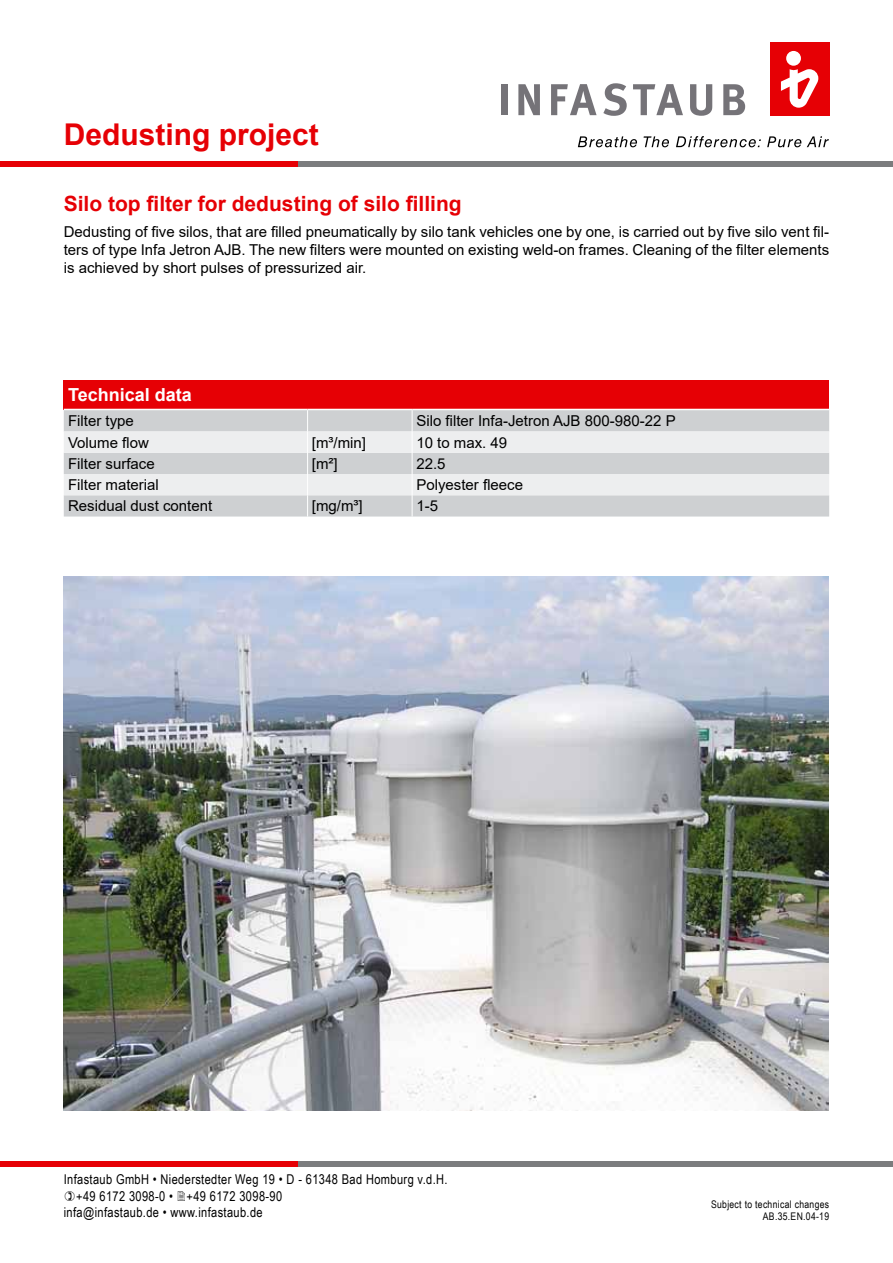
<style>
.page{position:relative;width:893px;height:1263px;background:#fff}
.page>*{position:absolute;margin:0;border:0;box-sizing:border-box;transform-origin:0 0}
.t1{font:700 30px "Arial";color:#e60005}
.t2{font:700 21px "Arial";color:#e60005}
.t3{font:700 18px "Arial";color:#fff}
.t4{font:15px/18px "Arial";color:#000;text-align:justify}
.t5{font:13.5px "Arial Narrow";letter-spacing:.025em;color:#000}
.t6{font:10.5px/12.6px "Arial Narrow";letter-spacing:.03em;color:#000;text-align:right}
</style>
<div class="page">
<svg style="left:578px;top:136px;width:59px;height:11px"></svg>
<svg style="left:644px;top:136px;width:25px;height:11px"></svg>
<svg style="left:676px;top:136px;width:85px;height:11px"></svg>
<svg style="left:767px;top:136px;width:34px;height:11px"></svg>
<svg style="left:807px;top:136px;width:22px;height:11px"></svg>
<div style="left:501px;top:84px;width:6px;height:31px;background:#757378"></div>
<svg style="left:518px;top:84px;width:22px;height:31px"></svg>
<svg style="left:551px;top:84px;width:46px;height:31px"></svg>
<svg style="left:603px;top:83px;width:24px;height:33px"></svg>
<svg style="left:633px;top:84px;width:50px;height:31px"></svg>
<svg style="left:690px;top:84px;width:22px;height:32px"></svg>
<svg style="left:723px;top:84px;width:22px;height:31px"></svg>
<div style="left:770px;top:43px;width:59px;height:73px;background:#e60005"></div>
<div style="left:786px;top:51px;width:15px;height:15px;background:#fff;border-radius:50%"></div>
<svg style="left:781px;top:69px;width:37px;height:39px"></svg>
<div style="left:298px;top:1161px;width:595px;height:5px;background:#7b7c7e"></div>
<div style="left:0;top:1161px;width:298px;height:5px;background:#e60005"></div>
<div style="left:298px;top:162px;width:595px;height:5px;background:#7b7c7e"></div>
<div style="left:0;top:162px;width:298px;height:5px;background:#e60005"></div>
<img style="left:64px;top:576px;width:764px;height:534px">
<div style="left:64px;top:380px;width:765px;height:29px;background:#e60005"></div>
<div style="left:64px;top:410px;width:765px;height:106px;background:#ced0d2"></div>
<svg style="left:64px;top:431px;width:765px;height:64px;background:#e2e4e5"></svg>
<svg style="left:307px;top:410px;width:1px;height:106px"></svg>
<svg style="left:412px;top:410px;width:1px;height:106px"></svg>
<h1 class="t1" style="left:64px;top:113px;width:257px">Dedusting project</h1>
<h2 class="t2" style="left:64px;top:189px;width:399px">Silo top filter for dedusting of silo filling</h2>
<p class="t4" style="left:64px;top:223px;width:767px">Dedusting of five silos, that are filled pneumatically by silo tank vehicles one by one, is carried out by five silo vent fil&shy;ters of type Infa Jetron AJB. The new filters were mounted on existing weld-on frames. Cleaning of the filter elements is achieved by short pulses of pressurized air.</p>
<p class="t3" style="left:68px;top:382px;width:125px">Technical data</p>
<p class="t4" style="left:68px;top:412px;width:67px">Filter type</p>
<p class="t4" style="left:416px;top:412px;width:261px">Silo filter Infa-Jetron AJB 800-980-22 P</p>
<p class="t4" style="left:68px;top:433px;width:82px">Volume flow</p>
<p class="t4" style="left:312px;top:433px;width:56px">[m³/min]</p>
<p class="t4" style="left:416px;top:433px;width:92px">10 to max. 49</p>
<p class="t4" style="left:68px;top:454px;width:88px">Filter surface</p>
<p class="t4" style="left:312px;top:454px;width:27px">[m²]</p>
<p class="t4" style="left:416px;top:454px;width:31px">22.5</p>
<p class="t4" style="left:68px;top:476px;width:92px">Filter material</p>
<p class="t4" style="left:416px;top:476px;width:108px">Polyester fleece</p>
<p class="t4" style="left:68px;top:497px;width:146px">Residual dust content</p>
<p class="t4" style="left:312px;top:497px;width:52px">[mg/m³]</p>
<p class="t4" style="left:416px;top:497px;width:23px">1-5</p>
<p class="t5" style="left:64px;top:1170px;width:385px">Infastaub GmbH • Niederstedter Weg 19 • D - 61348 Bad Homburg v.d.H.</p>
<p class="t5" style="left:76px;top:1186px;width:208px">+49 6172 3098-0 • +49 6172 3098-90</p>
<p class="t5" style="left:64px;top:1203px;width:200px">infa@infastaub.de • www.infastaub.de</p>
<p class="t6" style="left:711px;top:1197px;width:120px">Subject to technical changes<br>AB.35.EN.04-19</p>
</div>
